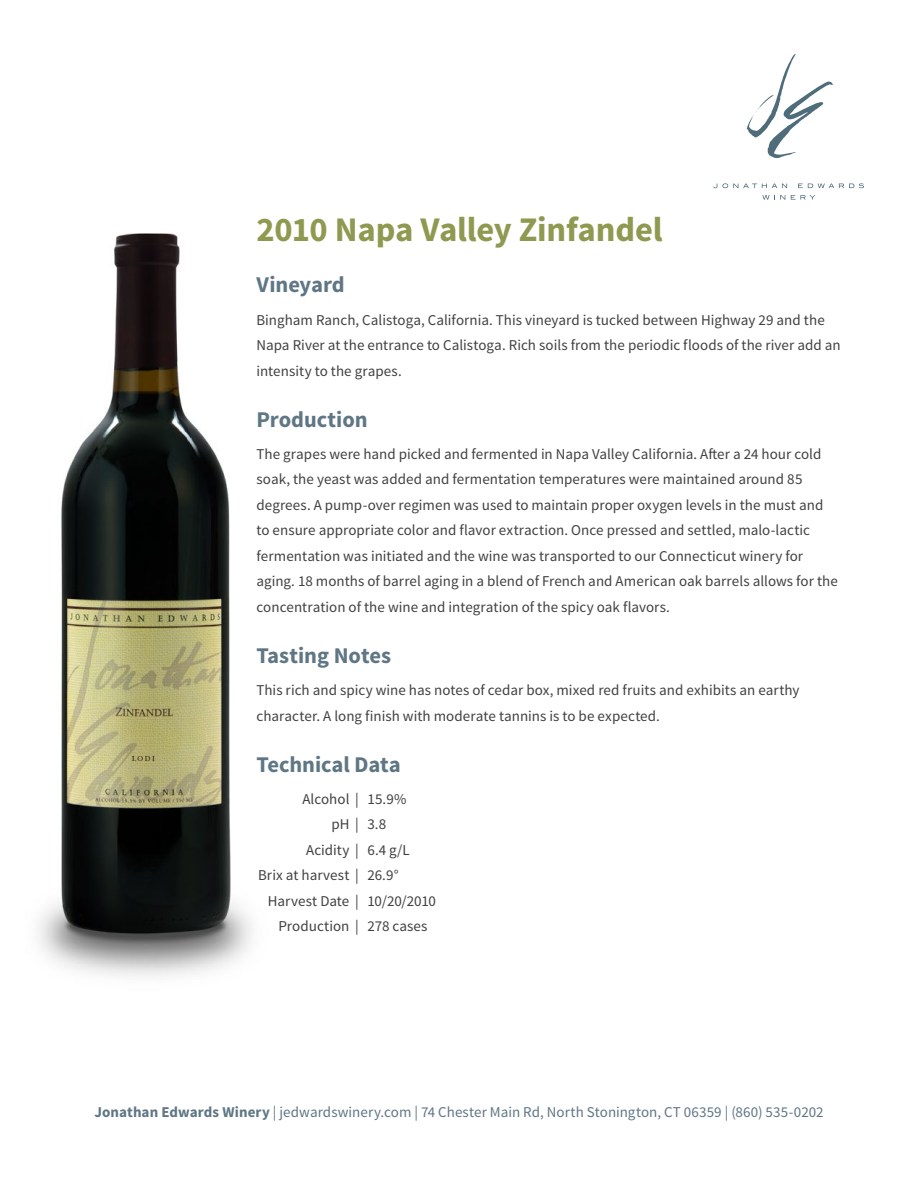
<style>
.page{position:relative;width:918px;height:1188px;background:#fff}
.page>*{position:absolute;margin:0;border:0;box-sizing:border-box;transform-origin:0 0}
.t1{font:700 34.5px "Source Sans Pro";letter-spacing:-.005em;color:#8f9950}
.t2{font:700 22.5px "Source Sans Pro";letter-spacing:-.005em;color:#5f7684}
.t3{font:15px/25.5px "Source Sans Pro";letter-spacing:.005em;color:#414042}
.t4{font:15px "Source Sans Pro";letter-spacing:.005em;color:#5f7684}
.s1{font-weight:700}
</style>
<div class="page">
<svg style="left:746px;top:54px;width:87px;height:105px"></svg>
<svg style="left:713px;top:183px;width:74px;height:5px"></svg>
<svg style="left:798px;top:183px;width:66px;height:5px"></svg>
<svg style="left:762px;top:195px;width:23px;height:5px"></svg>
<svg style="left:791px;top:195px;width:24px;height:5px"></svg>
<img style="left:38px;top:233px;width:214px;height:743px">
<h1 class="t1" style="left:256px;top:208px;width:408px">2010 Napa Valley Zinfandel</h1>
<h2 class="t2" style="left:256px;top:270px;width:90px">Vineyard</h2>
<p class="t3" style="left:256px;top:307px;width:586px">Bingham Ranch, Calistoga, California. This vineyard is tucked between Highway 29 and the<br>Napa River at the entrance to Calistoga. Rich soils from the periodic floods of the river add an intensity to the grapes.</p>
<h2 class="t2" style="left:256px;top:405px;width:113px">Production</h2>
<p class="t3" style="left:256px;top:441px;width:583px">The grapes were hand picked and fermented in Napa Valley California. After a 24 hour cold soak, the yeast was added and fermentation temperatures were maintained around 85 degrees. A pump-over regimen was used to maintain proper oxygen levels in the must and to ensure appropriate color and flavor extraction. Once pressed and settled, malo-lactic fermentation was initiated and the wine was transported to our Connecticut winery for aging. 18 months of barrel aging in a blend of French and American oak barrels allows for the concentration of the wine and integration of the spicy oak flavors.</p>
<h2 class="t2" style="left:256px;top:641px;width:136px">Tasting Notes</h2>
<p class="t3" style="left:256px;top:678px;width:545px">This rich and spicy wine has notes of cedar box, mixed red fruits and exhibits an earthy character. A long finish with moderate tannins is to be expected.</p>
<h2 class="t2" style="left:256px;top:750px;width:146px">Technical Data</h2>
<p class="t3" style="left:302px;top:786px;width:106px">Alcohol | 15.9%</p>
<p class="t3" style="left:331px;top:812px;width:56px">pH | 3.8</p>
<p class="t3" style="left:306px;top:837px;width:105px">Acidity | 6.4 g/L</p>
<p class="t3" style="left:258px;top:863px;width:142px">Brix at harvest | 26.9°</p>
<p class="t3" style="left:268px;top:888px;width:170px">Harvest Date | 10/20/2010</p>
<p class="t3" style="left:278px;top:914px;width:151px">Production | 278 cases</p>
<p class="t4" style="left:94px;top:1103px;width:731px"><span class="s1">Jonathan Edwards Winery</span> | jedwardswinery.com | 74 Chester Main Rd, North Stonington, CT 06359 | (860) 535-0202</p>
</div>
